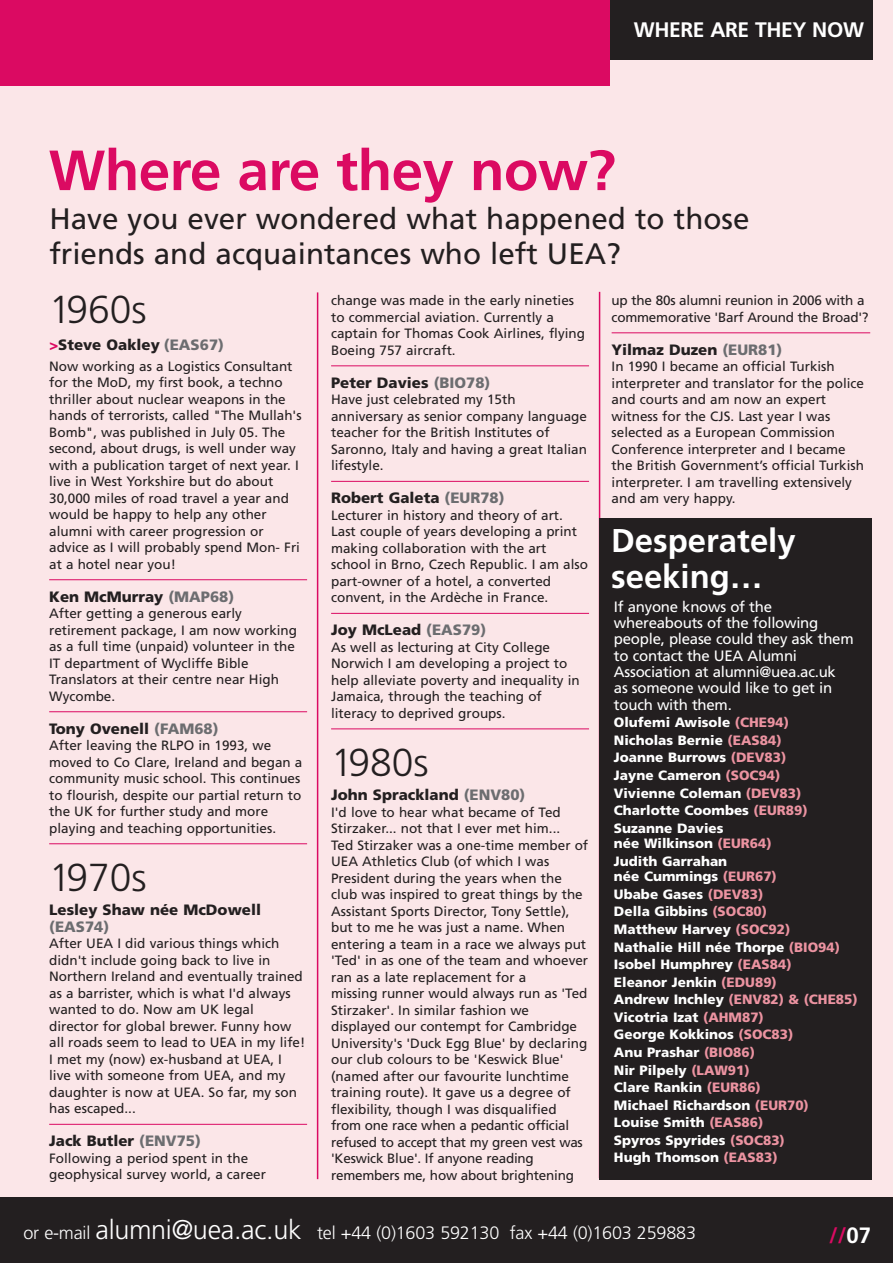
<style>
.page{position:relative;width:893px;height:1263px;background:#fbe6e8}
.page>*{position:absolute;margin:0;border:0;box-sizing:border-box;transform-origin:0 0}
.t1{font:700 56.55px "Frutiger";letter-spacing:-.01em;color:#db0a62}
.t2{font:300 39px "Frutiger";color:#231f20}
.t3{font:700 32.85px/35.5px "Frutiger";color:#fff}
.t4{font:29.55px/34.8px "Frutiger";color:#231f20}
.t5{font:700 22.2px "Frutiger";color:#db0a62}
.t6{font:700 21px "Frutiger";letter-spacing:-.015em;color:#fff}
.t7{font:300 18px "Frutiger";letter-spacing:-.01em;color:#fff}
.t8{font:900 15px "Frutiger";color:#231f20}
.t9{font:15px/16.4px "Frutiger";letter-spacing:-.015em;color:#fff}
.t10{font:900 15px "Frutiger";color:#6c6d70}
.t11{font:13.5px/16.5px "Frutiger";color:#231f20}
.t12{font:900 13.5px/17.5px "Frutiger";color:#fff}
.s1{font-style:italic;color:#db0a62}
.s2{color:#6c6d70}
.s3{color:#ec93a1}
.s4{font-size:27px}
.s5{color:#fff}
</style>
<div class="page">
<div style="left:0;top:1197px;width:893px;height:66px;background:#231f20"></div>
<hr style="left:49px;top:579px;width:258px;height:1px;background:#db0a62">
<hr style="left:49px;top:711px;width:258px;height:1px;background:#db0a62">
<hr style="left:49px;top:843px;width:258px;height:1px;background:#db0a62">
<hr style="left:49px;top:1124px;width:258px;height:1px;background:#db0a62">
<hr style="left:331px;top:365px;width:258px;height:1px;background:#db0a62">
<hr style="left:331px;top:481px;width:258px;height:1px;background:#db0a62">
<hr style="left:331px;top:613px;width:258px;height:1px;background:#db0a62">
<hr style="left:331px;top:728px;width:258px;height:1px;background:#db0a62">
<hr style="left:317px;top:292px;width:1px;height:887px;background:#db0a62">
<hr style="left:599px;top:292px;width:1px;height:886px;background:#db0a62">
<div style="left:600px;top:518px;width:272px;height:661px;background:#231f20"></div>
<div style="left:596px;top:0;width:277px;height:60px;background:#231f20"></div>
<div style="left:0;top:0;width:610px;height:86px;background:#db0a62"></div>
<hr style="left:612px;top:332px;width:258px;height:1px;background:#db0a62">
<h3 class="t6" style="left:634px;top:21px;width:232px">WHERE ARE THEY NOW</h3>
<h1 class="t1" style="left:49px;top:148px;width:569px">Where are they now?</h1>
<h3 class="t4" style="left:49px;top:204px;width:702px">Have you ever wondered what happened to those friends and acquaintances who left UEA?</h3>
<h2 class="t2" style="left:49px;top:294px;width:99px">1960s</h2>
<p class="t8" style="left:49px;top:339px;width:176px"><span class="s1">&gt;</span>Steve Oakley <span class="s2">(EAS67)</span></p>
<p class="t11" style="left:49px;top:359px;width:254px">Now working as a Logistics Consultant for the MoD, my first book, a techno thriller about nuclear weapons in the hands of terrorists, called "The Mullah's Bomb", was published in July 05. The second, about drugs, is well under way with a publication target of next year. I live in West Yorkshire but do about 30,000 miles of road travel a year and would be happy to help any other alumni with career progression or advice as I will probably spend Mon- Fri at a hotel near you!</p>
<p class="t8" style="left:49px;top:590px;width:187px">Ken McMurray <span class="s2">(MAP68)</span></p>
<p class="t11" style="left:49px;top:606px;width:249px">After getting a generous early retirement package, I am now working as a full time (unpaid) volunteer in the<br>IT department of Wycliffe Bible<br>Translators at their centre near High<br>Wycombe.</p>
<p class="t8" style="left:49px;top:722px;width:171px">Tony Ovenell <span class="s2">(FAM68)</span></p>
<p class="t11" style="left:49px;top:738px;width:255px">After leaving the RLPO in 1993, we moved to Co Clare, Ireland and began a community music school. This continues to flourish, despite our partial return to the UK for further study and more playing and teaching opportunities.</p>
<h2 class="t2" style="left:49px;top:862px;width:99px">1970s</h2>
<p class="t8" style="left:49px;top:904px;width:213px">Lesley Shaw née McDowell</p>
<p class="t10" style="left:49px;top:920px;width:62px">(EAS74)</p>
<p class="t11" style="left:49px;top:936px;width:258px">After UEA I did various things which didn't include going back to live in Northern Ireland and eventually trained as a barrister, which is what I'd always wanted to do. Now am UK legal director for global brewer. Funny how all roads seem to lead to UEA in my life!<br>I met my (now) ex-husband at UEA, I live with someone from UEA, and my daughter is now at UEA. So far, my son has escaped...</p>
<p class="t8" style="left:49px;top:1135px;width:153px">Jack Butler <span class="s2">(ENV75)</span></p>
<p class="t11" style="left:49px;top:1151px;width:218px">Following a period spent in the geophysical survey world, a career</p>
<p class="t11" style="left:612px;top:293px;width:259px">up the 80s alumni reunion in 2006 with a commemorative 'Barf Around the Broad'?</p>
<p class="t8" style="left:612px;top:344px;width:172px">Yilmaz Duzen <span class="s2">(EUR81)</span></p>
<p class="t11" style="left:612px;top:359px;width:254px">In 1990 I became an official Turkish interpreter and translator for the police and courts and am now an expert witness for the CJS. Last year I was selected as a European Commission Conference interpreter and I became the British Government’s official Turkish interpreter. I am travelling extensively and am very happy.</p>
<p class="t11" style="left:331px;top:293px;width:255px">change was made in the early nineties to commercial aviation. Currently a captain for Thomas Cook Airlines, flying Boeing 757 aircraft.</p>
<p class="t8" style="left:331px;top:377px;width:161px">Peter Davies <span class="s2">(BIO78)</span></p>
<p class="t11" style="left:331px;top:392px;width:257px">Have just celebrated my 15th anniversary as senior company language teacher for the British Institutes of<br>Saronno, Italy and having a great Italian lifestyle.</p>
<p class="t8" style="left:331px;top:492px;width:175px">Robert Galeta <span class="s2">(EUR78)</span></p>
<p class="t11" style="left:331px;top:508px;width:258px">Lecturer in history and theory of art.<br>Last couple of years developing a print making collaboration with the art school in Brno, Czech Republic. I am also part-owner of a hotel, a converted convent, in the Ardèche in France.</p>
<p class="t8" style="left:331px;top:624px;width:157px">Joy McLead <span class="s2">(EAS79)</span></p>
<p class="t11" style="left:331px;top:640px;width:250px">As well as lecturing at City College Norwich I am developing a project to help alleviate poverty and inequality in Jamaica, through the teaching of literacy to deprived groups.</p>
<h2 class="t2" style="left:331px;top:747px;width:99px">1980s</h2>
<p class="t8" style="left:331px;top:789px;width:196px">John Sprackland <span class="s2">(ENV80)</span></p>
<p class="t11" style="left:331px;top:805px;width:259px">I'd love to hear what became of Ted Stirzaker... not that I ever met him...<br>Ted Stirzaker was a one-time member of UEA Athletics Club (of which I was President during the years when the club was inspired to great things by the Assistant Sports Director, Tony Settle), but to me he was just a name. When entering a team in a race we always put 'Ted' in as one of the team and whoever ran as a late replacement for a<br>missing runner would always run as 'Ted Stirzaker'. In similar fashion we displayed our contempt for Cambridge University's 'Duck Egg Blue' by declaring our club colours to be 'Keswick Blue' (named after our favourite lunchtime training route). It gave us a degree of flexibility, though I was disqualified from one race when a pedantic official refused to accept that my green vest was 'Keswick Blue'. If anyone reading remembers me, how about brightening</p>
<h3 class="t3" style="left:611px;top:525px;width:186px">Desperately seeking…</h3>
<p class="t9" style="left:614px;top:599px;width:241px">If anyone knows of the whereabouts of the following people, please could they ask them to contact the UEA Alumni<br>Association at alumni@uea.ac.uk<br>as someone would like to get in touch with them.</p>
<p class="t12" style="left:614px;top:715px;width:195px">Olufemi Awisole <span class="s3">(CHE94)<br></span>Nicholas Bernie <span class="s3">(EAS84)<br></span>Joanne Burrows <span class="s3">(DEV83)<br></span>Jayne Cameron <span class="s3">(SOC94)<br></span>Vivienne Coleman <span class="s3">(DEV83)<br></span>Charlotte Coombes <span class="s3">(EUR89)<br></span>Suzanne Davies</p>
<p class="t12" style="left:614px;top:836px;width:159px">née Wilkinson <span class="s3">(EUR64)<br></span>Judith Garrahan</p>
<p class="t12" style="left:614px;top:869px;width:245px">née Cummings <span class="s3">(EUR67)<br></span>Ubabe Gases <span class="s3">(DEV83)<br></span>Della Gibbins <span class="s3">(SOC80)<br></span>Matthew Harvey <span class="s3">(SOC92)<br></span>Nathalie Hill née Thorpe <span class="s3">(BIO94)<br></span>Isobel Humphrey <span class="s3">(EAS84)<br></span>Eleanor Jenkin <span class="s3">(EDU89)<br></span>Andrew Inchley <span class="s3">(ENV82) &amp; (CHE85)<br></span>Vicotria Izat <span class="s3">(AHM87)<br></span>George Kokkinos <span class="s3">(SOC83)<br></span>Anu Prashar <span class="s3">(BIO86)<br></span>Nir Pilpely <span class="s3">(LAW91)<br></span>Clare Rankin <span class="s3">(EUR86)<br></span>Michael Richardson <span class="s3">(EUR70)<br></span>Louise Smith <span class="s3">(EAS86)<br></span>Spyros Spyrides <span class="s3">(SOC83)<br></span>Hugh Thomson <span class="s3">(EAS83)</span></p>
<h3 class="t7" style="left:23px;top:1225px;width:674px">or e-mail <span class="s4">alumni@uea.ac.uk</span> tel +44 (0)1603 592130 fax +44 (0)1603 259883</h3>
<h3 class="t5" style="left:829px;top:1226px;width:43px">//<span class="s5">07</span></h3>
</div>
